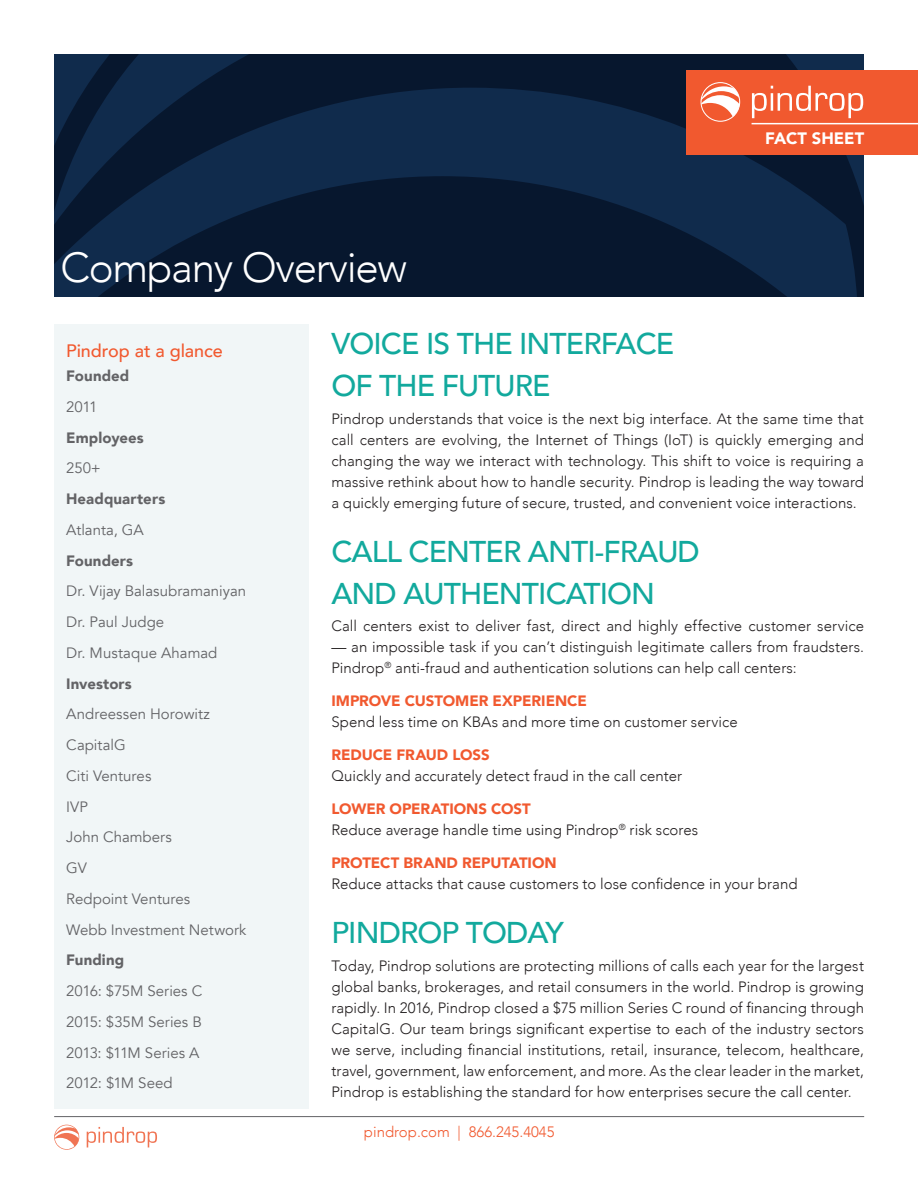
<style>
.page{position:relative;width:918px;height:1188px;background:#fff}
.page>*{position:absolute;margin:0;border:0;box-sizing:border-box;transform-origin:0 0}
.Header_Headline{font:300 42px "Avenir";letter-spacing:-.03em;color:#fff}
.Headline1{font:500 30px/42px "Avenir";letter-spacing:-.03em;color:#12a99d}
.Side_Subhead{font:500 18px "Avenir";letter-spacing:-.005em;color:#f1592f}
.Header_Bold-Right{font:900 16.5px "Avenir";color:#fff}
.Body_Copy{font:300 15px/21px "Avenir";letter-spacing:.005em;color:#231f20;text-align:justify}
.body_copy_justified{font:300 15px/21px "Avenir";letter-spacing:.005em;color:#231f20}
.Side_Text{font:15px "Avenir";color:#636366}
.Side_Text-2{font:900 15px "Avenir";letter-spacing:.005em;color:#636366}
.t1{font:300 15px "Avenir";color:#f1592f}
.s1{font-weight:900;color:#f1592f}
</style>
<div class="page">
<svg style="left:54px;top:54px;width:810px;height:242px;background:#0b203b"></svg>
<div style="left:55px;top:324px;width:254px;height:784px;background:#f1f6f7"></div>
<div style="left:687px;top:70px;width:231px;height:85px;background:#f1592f"></div>
<svg style="left:701px;top:82px;width:39px;height:40px"></svg>
<svg style="left:752px;top:86px;width:111px;height:32px"></svg>
<hr style="left:752px;top:123px;width:166px;height:1px;background:#fff">
<svg style="left:54px;top:1125px;width:25px;height:25px"></svg>
<svg style="left:87px;top:1127px;width:70px;height:20px"></svg>
<hr style="left:54px;top:1116px;width:810px;height:1px;background:#636366">
<p class="Header_Headline" style="left:60px;top:242px;width:348px">Company Overview</p>
<p class="Header_Bold-Right" style="left:765px;top:124px;width:101px">FACT SHEET</p>
<p class="Side_Subhead" style="left:66px;top:335px;width:158px">Pindrop at a glance</p>
<p class="Side_Text-2" style="left:66px;top:363px;width:65px">Founded</p>
<p class="Side_Text" style="left:66px;top:398px;width:33px">2011</p>
<p class="Side_Text-2" style="left:66px;top:425px;width:79px">Employees</p>
<p class="Side_Text" style="left:66px;top:459px;width:36px">250+</p>
<p class="Side_Text-2" style="left:66px;top:486px;width:101px">Headquarters</p>
<p class="Side_Text" style="left:66px;top:521px;width:79px">Atlanta, GA</p>
<p class="Side_Text-2" style="left:66px;top:548px;width:68px">Founders</p>
<p class="Side_Text" style="left:66px;top:582px;width:181px">Dr. Vijay Balasubramaniyan</p>
<p class="Side_Text" style="left:66px;top:613px;width:99px">Dr. Paul Judge</p>
<p class="Side_Text" style="left:66px;top:644px;width:153px">Dr. Mustaque Ahamad</p>
<p class="Side_Text-2" style="left:66px;top:671px;width:67px">Investors</p>
<p class="Side_Text" style="left:66px;top:705px;width:145px">Andreessen Horowitz</p>
<p class="Side_Text" style="left:66px;top:736px;width:61px">CapitalG</p>
<p class="Side_Text" style="left:66px;top:767px;width:87px">Citi Ventures</p>
<p class="Side_Text" style="left:66px;top:798px;width:23px">IVP</p>
<p class="Side_Text" style="left:66px;top:828px;width:107px">John Chambers</p>
<p class="Side_Text" style="left:66px;top:859px;width:22px">GV</p>
<p class="Side_Text" style="left:66px;top:890px;width:125px">Redpoint Ventures</p>
<p class="Side_Text" style="left:66px;top:921px;width:182px">Webb Investment Network</p>
<p class="Side_Text-2" style="left:66px;top:947px;width:59px">Funding</p>
<p class="Side_Text" style="left:66px;top:982px;width:138px">2016: $75M Series C</p>
<p class="Side_Text" style="left:66px;top:1013px;width:137px">2015: $35M Series B</p>
<p class="Side_Text" style="left:66px;top:1044px;width:135px">2013: $11M Series A</p>
<p class="Side_Text" style="left:66px;top:1074px;width:108px">2012: $1M Seed</p>
<p class="Headline1" style="left:331px;top:321px;width:344px">VOICE IS THE INTERFACE<br>OF THE FUTURE</p>
<p class="Body_Copy" style="left:331px;top:408px;width:534px">Pindrop understands that voice is the next big interface. At the same time that call centers are evolving, the Internet of Things (IoT) is quickly emerging and changing the way we interact with technology. This shift to voice is requiring a massive rethink about how to handle security. Pindrop is leading the way toward a quickly emerging future of secure, trusted, and convenient voice interactions.</p>
<p class="Headline1" style="left:331px;top:529px;width:370px">CALL CENTER ANTI-FRAUD<br>AND AUTHENTICATION</p>
<p class="Body_Copy" style="left:331px;top:616px;width:534px">Call centers exist to deliver fast, direct and highly effective customer service</p>
<p class="Body_Copy" style="left:331px;top:637px;width:534px">— an impossible task if you can’t distinguish legitimate callers from fraudsters.<br>Pindrop<sup>®</sup> anti-fraud and authentication solutions can help call centers:</p>
<p class="body_copy_justified" style="left:331px;top:691px;width:408px"><span class="s1">IMPROVE CUSTOMER EXPERIENCE<br></span>Spend less time on KBAs and more time on customer service</p>
<p class="body_copy_justified" style="left:331px;top:744px;width:352px"><span class="s1">REDUCE FRAUD LOSS<br></span>Quickly and accurately detect fraud in the call center</p>
<p class="body_copy_justified" style="left:331px;top:798px;width:368px"><span class="s1">LOWER OPERATIONS COST<br></span>Reduce average handle time using Pindrop<sup>®</sup> risk scores</p>
<p class="body_copy_justified" style="left:331px;top:852px;width:468px"><span class="s1">PROTECT BRAND REPUTATION<br></span>Reduce attacks that cause customers to lose confidence in your brand</p>
<p class="Headline1" style="left:331px;top:910px;width:234px">PINDROP TODAY</p>
<p class="Body_Copy" style="left:331px;top:955px;width:534px">Today, Pindrop solutions are protecting millions of calls each year for the largest global banks, brokerages, and retail consumers in the world. Pindrop is growing rapidly. In 2016, Pindrop closed a $75 million Series C round of financing through CapitalG. Our team brings significant expertise to each of the industry sectors we serve, including financial institutions, retail, insurance, telecom, healthcare, travel, government, law enforcement, and more. As the clear leader in the market, Pindrop is establishing the standard for how enterprises secure the call center.</p>
<p class="t1" style="left:364px;top:1123px;width:192px">pindrop.com | 866.245.4045</p>
</div>
